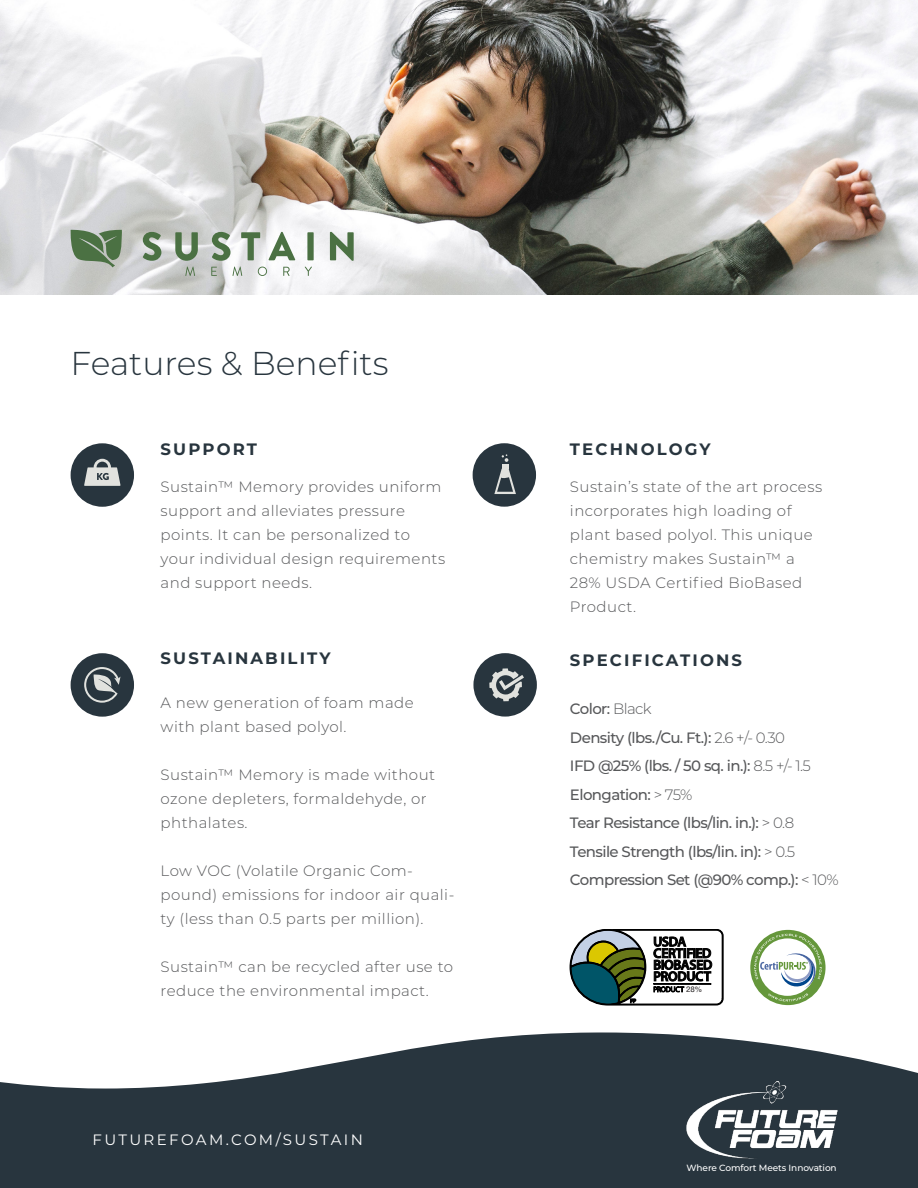
<style>
.page{position:relative;width:918px;height:1188px;background:#fff}
.page>*{position:absolute;margin:0;border:0;box-sizing:border-box;transform-origin:0 0}
.t1{font:300 33px "Montserrat";color:#28353e}
.t2{font:700 16.5px "Montserrat";letter-spacing:.13em;color:#28353e}
.t3{font:300 15px/24px "Montserrat";letter-spacing:.03em;color:#57585a}
.t4{font:500 15px "Montserrat";letter-spacing:-.04em;color:#57585a}
.t5{font:15px "Montserrat";letter-spacing:.16em;color:#fff}
.t6{font:500 9px "Montserrat";letter-spacing:-.01em;color:#fff}
.t7{font:condensed 7.35px "Helvetica";color:#231f20;scale:1.2 1}
.s1{font-weight:300}
</style>
<div class="page">
<svg style="left:0;top:1032px;width:918px;height:156px;fill:#28353e"></svg>
<div style="left:71px;top:443px;width:63px;height:64px;background:#28353e;border-radius:50%"></div>
<div style="left:71px;top:653px;width:63px;height:64px;background:#28353e;border-radius:50%"></div>
<div style="left:473px;top:653px;width:64px;height:64px;background:#28353e;border-radius:50%"></div>
<div style="left:473px;top:443px;width:63px;height:64px;background:#28353e;border-radius:50%"></div>
<img style="left:0;top:0;width:918px;height:295px">
<svg style="left:494px;top:454px;width:22px;height:40px"></svg>
<svg style="left:84px;top:459px;width:37px;height:27px"></svg>
<svg style="left:489px;top:668px;width:35px;height:33px"></svg>
<svg style="left:84px;top:667px;width:37px;height:36px"></svg>
<svg style="left:570px;top:929px;width:153px;height:76px"></svg>
<svg style="left:750px;top:930px;width:76px;height:75px"></svg>
<svg style="left:754px;top:934px;width:68px;height:68px"></svg>
<img style="left:686px;top:1081px;width:152px;height:77px">
<svg style="left:143px;top:232px;width:18px;height:29px"></svg>
<svg style="left:175px;top:232px;width:23px;height:29px"></svg>
<svg style="left:212px;top:232px;width:19px;height:29px"></svg>
<svg style="left:241px;top:232px;width:19px;height:28px"></svg>
<svg style="left:268px;top:232px;width:27px;height:28px"></svg>
<div style="left:307px;top:232px;width:7px;height:28px;background:#4b7143"></div>
<svg style="left:330px;top:232px;width:24px;height:29px"></svg>
<svg style="left:70px;top:230px;width:53px;height:37px;background:#748e6f"></svg>
<svg style="left:185px;top:267px;width:10px;height:9px"></svg>
<svg style="left:211px;top:267px;width:6px;height:9px"></svg>
<svg style="left:232px;top:267px;width:10px;height:9px"></svg>
<svg style="left:258px;top:267px;width:9px;height:9px"></svg>
<svg style="left:283px;top:267px;width:7px;height:9px"></svg>
<svg style="left:305px;top:267px;width:7px;height:9px"></svg>
<p class="t1" style="left:71px;top:341px;width:319px">Features &amp; Benefits</p>
<p class="t2" style="left:161px;top:437px;width:98px">SUPPORT</p>
<p class="t3" style="left:161px;top:474px;width:286px">Sustain™ Memory provides uniform support and alleviates pressure points. It can be personalized to your individual design requirements and support needs.</p>
<p class="t2" style="left:161px;top:647px;width:171px">SUSTAINABILITY</p>
<p class="t3" style="left:161px;top:690px;width:255px">A new generation of foam made with plant based polyol.</p>
<p class="t3" style="left:161px;top:762px;width:276px">Sustain™ Memory is made without ozone depleters, formaldehyde, or phthalates.</p>
<p class="t3" style="left:161px;top:858px;width:295px">Low VOC (Volatile Organic Com&shy;pound) emissions for indoor air quali&shy;ty (less than 0.5 parts per million).</p>
<p class="t3" style="left:161px;top:954px;width:294px">Sustain™ can be recycled after use to reduce the environmental impact.</p>
<p class="t5" style="left:93px;top:1130px;width:272px">FUTUREFOAM.COM/SUSTAIN</p>
<p class="t2" style="left:570px;top:437px;width:142px">TECHNOLOGY</p>
<p class="t3" style="left:570px;top:474px;width:254px">Sustain’s state of the art process incorporates high loading of plant based polyol. This unique chemistry makes Sustain™ a<br>28% USDA Certified BioBased<br>Product.</p>
<p class="t2" style="left:570px;top:648px;width:174px">SPECIFICATIONS</p>
<p class="t4" style="left:570px;top:699px;width:83px">Color: <span class="s1">Black</span></p>
<p class="t4" style="left:570px;top:727px;width:217px">Density (lbs./Cu. Ft.): <span class="s1">2.6 +/- 0.30</span></p>
<p class="t4" style="left:570px;top:756px;width:243px">IFD @25% (lbs. / 50 sq. in.): <span class="s1">8.5 +/- 1.5</span></p>
<p class="t4" style="left:570px;top:784px;width:124px">Elongation: <span class="s1">&gt; 75%</span></p>
<p class="t4" style="left:570px;top:813px;width:226px">Tear Resistance (lbs/lin. in.): <span class="s1">&gt; 0.8</span></p>
<p class="t4" style="left:570px;top:841px;width:227px">Tensile Strength (lbs/lin. in): <span class="s1">&gt; 0.5</span></p>
<p class="t4" style="left:570px;top:870px;width:270px">Compression Set (@90% comp.): <span class="s1">&lt; 10%</span></p>
<p class="t7" style="left:686px;top:984px;width:15px">28%</p>
<p class="t6" style="left:686px;top:1161px;width:152px">Where Comfort Meets Innovation</p>
</div>
